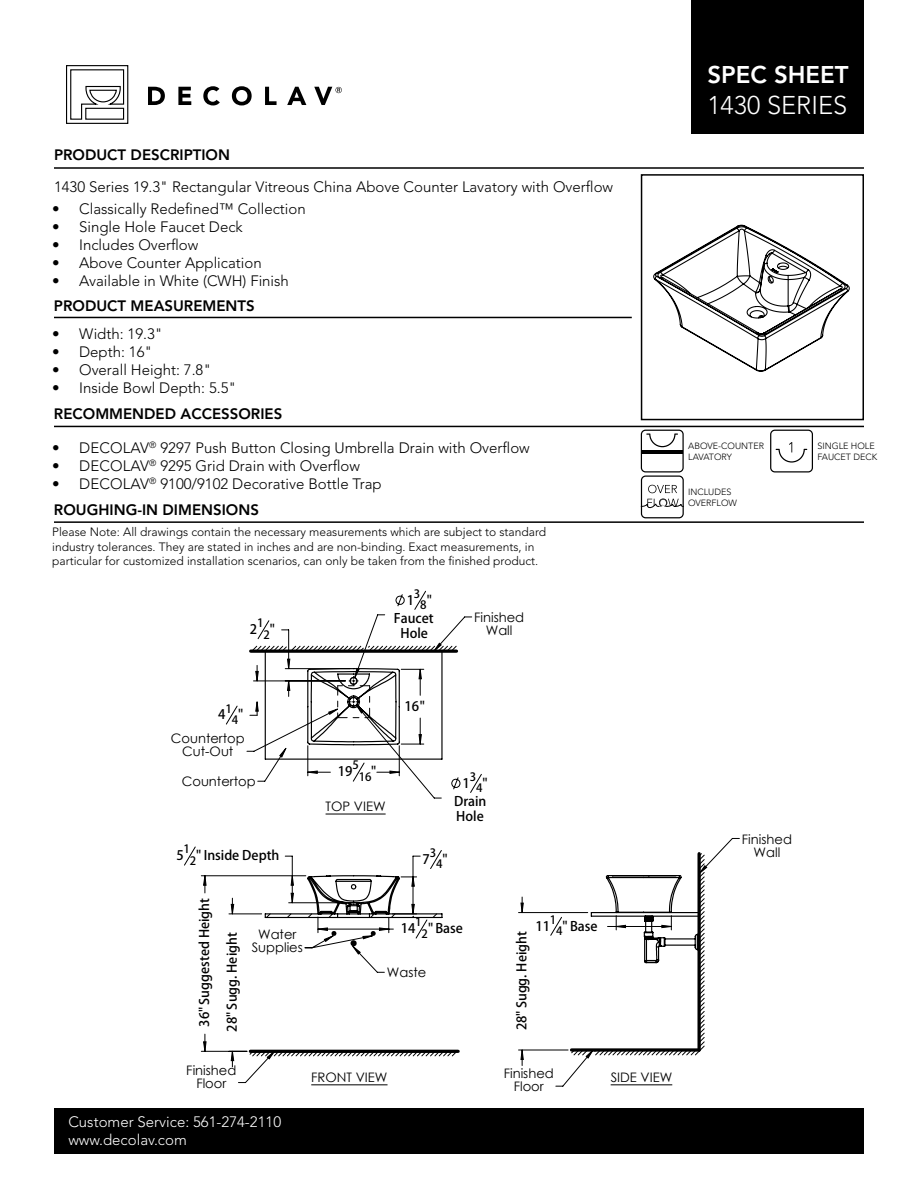
<style>
.page{position:relative;width:918px;height:1188px;background:#fff}
.page>*{position:absolute;margin:0;border:0;box-sizing:border-box;transform-origin:0 0}
.t1{font:300 25.5px "Avenir LT Std";color:#fff}
.t2{font:800 24px "Avenir LT Std";color:#fff}
.t3{font:300 15px "Avenir LT Std";color:#000}
.t4{font:800 15px "Avenir LT Std";color:#000}
.t5{font:300 15px/18px "Avenir LT Std";color:#fff}
.t6{font:13.05px/13px "Century Gothic";color:#000;text-align:center}
.t7{font:13.05px/14.4px "Arial";color:#000;text-align:center}
.t8{font:300 12px/14.4px "Avenir LT Std";color:#000}
.t9{font:11.4px/11.4px "Arial";color:#000}
.t10{font:300 9px/10.8px "Avenir LT Std";color:#000}
</style>
<div class="page">
<svg style="left:148px;top:87px;width:17px;height:18px"></svg>
<svg style="left:178px;top:87px;width:13px;height:18px"></svg>
<svg style="left:203px;top:86px;width:17px;height:19px"></svg>
<svg style="left:232px;top:86px;width:20px;height:19px"></svg>
<svg style="left:265px;top:87px;width:12px;height:18px"></svg>
<svg style="left:287px;top:87px;width:19px;height:18px"></svg>
<svg style="left:314px;top:87px;width:28px;height:18px"></svg>
<hr style="left:54px;top:167px;width:810px;height:2px;background:#000">
<hr style="left:54px;top:317px;width:578px;height:1px;background:#000">
<hr style="left:54px;top:426px;width:810px;height:1px;background:#000">
<hr style="left:54px;top:521px;width:810px;height:2px;background:#000">
<div style="left:641px;top:174px;width:223px;height:246px;border:2px solid #000"></div>
<hr style="left:311px;top:1084px;width:77px;height:1px;background:#000">
<hr style="left:519px;top:1050px;width:49px;height:1px;background:#000">
<hr style="left:201px;top:875px;width:105px;height:1px;background:#000">
<hr style="left:201px;top:1051px;width:46px;height:1px;background:#000">
<svg style="left:555px;top:838px;width:185px;height:249px"></svg>
<svg style="left:256px;top:665px;width:415px;height:265px"></svg>
<svg style="left:204px;top:876px;width:319px;height:185px"></svg>
<svg style="left:267px;top:794px;width:174px;height:265px"></svg>
<svg style="left:585px;top:865px;width:123px;height:194px"></svg>
<svg style="left:264px;top:590px;width:219px;height:204px"></svg>
<svg style="left:250px;top:702px;width:8px;height:14px"></svg>
<hr style="left:251px;top:650px;width:206px;height:3px;background:#000">
<svg style="left:572px;top:1048px;width:127px;height:4px"></svg>
<hr style="left:250px;top:1050px;width:208px;height:3px;background:#000">
<svg style="left:697px;top:854px;width:4px;height:196px"></svg>
<div style="left:54px;top:1108px;width:810px;height:46px;background:#000"></div>
<div style="left:691px;top:0;width:173px;height:134px;background:#000"></div>
<svg style="left:66px;top:65px;width:63px;height:59px"></svg>
<svg style="left:770px;top:430px;width:43px;height:42px"></svg>
<svg style="left:641px;top:430px;width:43px;height:88px"></svg>
<svg style="left:653px;top:224px;width:197px;height:148px"></svg>
<svg style="left:264px;top:849px;width:179px;height:97px"></svg>
<p class="t4" style="left:54px;top:146px;width:178px">PRODUCT DESCRIPTION</p>
<p class="t3" style="left:54px;top:178px;width:561px">1430 Series 19.3" Rectangular Vitreous China Above Counter Lavatory with Overflow</p>
<p class="t3" style="left:52px;top:200px;width:255px">• Classically Redefined™ Collection</p>
<p class="t3" style="left:52px;top:218px;width:192px">• Single Hole Faucet Deck</p>
<p class="t3" style="left:52px;top:236px;width:148px">• Includes Overflow</p>
<p class="t3" style="left:52px;top:254px;width:211px">• Above Counter Application</p>
<p class="t3" style="left:52px;top:272px;width:238px">• Available in White (CWH) Finish</p>
<p class="t3" style="left:52px;top:325px;width:112px">• Width: 19.3"</p>
<p class="t3" style="left:52px;top:343px;width:102px">• Depth: 16"</p>
<p class="t3" style="left:52px;top:361px;width:161px">• Overall Height: 7.8"</p>
<p class="t3" style="left:52px;top:379px;width:186px">• Inside Bowl Depth: 5.5"</p>
<p class="t4" style="left:54px;top:297px;width:202px">PRODUCT MEASUREMENTS</p>
<p class="t4" style="left:54px;top:405px;width:230px">RECOMMENDED ACCESSORIES</p>
<p class="t3" style="left:52px;top:439px;width:479px">• DECOLAV<sup>®</sup> 9297 Push Button Closing Umbrella Drain with Overflow</p>
<p class="t3" style="left:52px;top:457px;width:309px">• DECOLAV<sup>®</sup> 9295 Grid Drain with Overflow</p>
<p class="t3" style="left:52px;top:475px;width:331px">• DECOLAV<sup>®</sup> 9100/9102 Decorative Bottle Trap</p>
<p class="t4" style="left:54px;top:501px;width:206px">ROUGHING-IN DIMENSIONS</p>
<p class="t8" style="left:52px;top:525px;width:496px">Please Note: All drawings contain the necessary measurements which are subject to standard industry tolerances. They are stated in inches and are non-binding. Exact measurements, in particular for customized installation scenarios, can only be taken from the finished product.</p>
<p class="t7" style="left:250px;top:622px;width:9px">2</p>
<p class="t9" style="left:263px;top:617px;width:13px;text-indent:-6px">1<br>2<sup>"</sup></p>
<p class="t7" style="left:407px;top:593px;width:9px">1</p>
<p class="t9" style="left:420px;top:588px;width:13px;text-indent:-6px">3<br>8<sup>"</sup></p>
<p class="t7" style="left:394px;top:612px;width:41px">Faucet<br>Hole</p>
<p class="t6" style="left:474px;top:611px;width:52px">Finished<br>Wall</p>
<h2 class="t2" style="left:707px;top:61px;width:143px">SPEC SHEET</h2>
<h1 class="t1" style="left:707px;top:90px;width:142px">1430 SERIES</h1>
<p class="t10" style="left:688px;top:441px;width:77px">ABOVE-COUNTER<br>LAVATORY</p>
<p class="t10" style="left:688px;top:486px;width:51px">INCLUDES<br>OVERFLOW</p>
<p class="t10" style="left:817px;top:441px;width:61px">SINGLE HOLE<br>FAUCET DECK</p>
<p class="t7" style="left:218px;top:708px;width:9px">4</p>
<p class="t9" style="left:232px;top:703px;width:13px;text-indent:-6px">1<br>4<sup>"</sup></p>
<p class="t7" style="left:404px;top:699px;width:22px">16"</p>
<p class="t6" style="left:171px;top:731px;width:75px">Countertop<br>Cut-Out</p>
<p class="t6" style="left:182px;top:775px;width:75px">Countertop</p>
<p class="t7" style="left:338px;top:765px;width:16px">19</p>
<p class="t9" style="left:359px;top:760px;width:19px;text-indent:-6px">5<br>16<sup>"</sup></p>
<p class="t6" style="left:326px;top:800px;width:62px">TOP VIEW</p>
<p class="t7" style="left:462px;top:776px;width:9px">1</p>
<p class="t9" style="left:476px;top:771px;width:13px;text-indent:-6px">3<br>4<sup>"</sup></p>
<p class="t7" style="left:454px;top:795px;width:34px;text-align:left">Drain<br>Hole</p>
<p class="t9" style="left:184px;top:844px;width:8px">1</p>
<p class="t7" style="left:190px;top:849px;width:91px"><sub>2</sub>" Inside Depth</p>
<p class="t7" style="left:176px;top:849px;width:9px">5</p>
<p class="t7" style="left:422px;top:852px;width:9px">7</p>
<p class="t9" style="left:436px;top:847px;width:13px;text-indent:-6px">3<br>4<sup>"</sup></p>
<p class="t6" style="left:742px;top:832px;width:52px">Finished<br>Wall</p>
<p class="t7" style="left:198px;top:1027px;width:130px;rotate:-90deg">36" Suggested Height</p>
<p class="t7" style="left:225px;top:1032px;width:101px;rotate:-90deg">28" Sugg. Height</p>
<p class="t6" style="left:252px;top:928px;width:53px">Water<br>Supplies</p>
<p class="t9" style="left:415px;top:917px;width:8px">1</p>
<p class="t7" style="left:422px;top:922px;width:43px"><sub>2</sub>" Base</p>
<p class="t6" style="left:387px;top:966px;width:41px">Waste</p>
<p class="t7" style="left:401px;top:922px;width:16px">14</p>
<p class="t9" style="left:550px;top:914px;width:8px">1</p>
<p class="t7" style="left:556px;top:919px;width:43px"><sub>4</sub>" Base</p>
<p class="t7" style="left:535px;top:919px;width:16px">11</p>
<p class="t7" style="left:515px;top:1030px;width:101px;rotate:-90deg">28" Sugg. Height</p>
<p class="t6" style="left:186px;top:1063px;width:52px">Finished<br>Floor</p>
<p class="t5" style="left:68px;top:1113px;width:214px">Customer Service: 561-274-2110 www.decolav.com</p>
<p class="t6" style="left:504px;top:1067px;width:52px">Finished<br>Floor</p>
<p class="t6" style="left:311px;top:1071px;width:78px">FRONT VIEW</p>
<p class="t6" style="left:611px;top:1071px;width:63px">SIDE VIEW</p>
</div>
